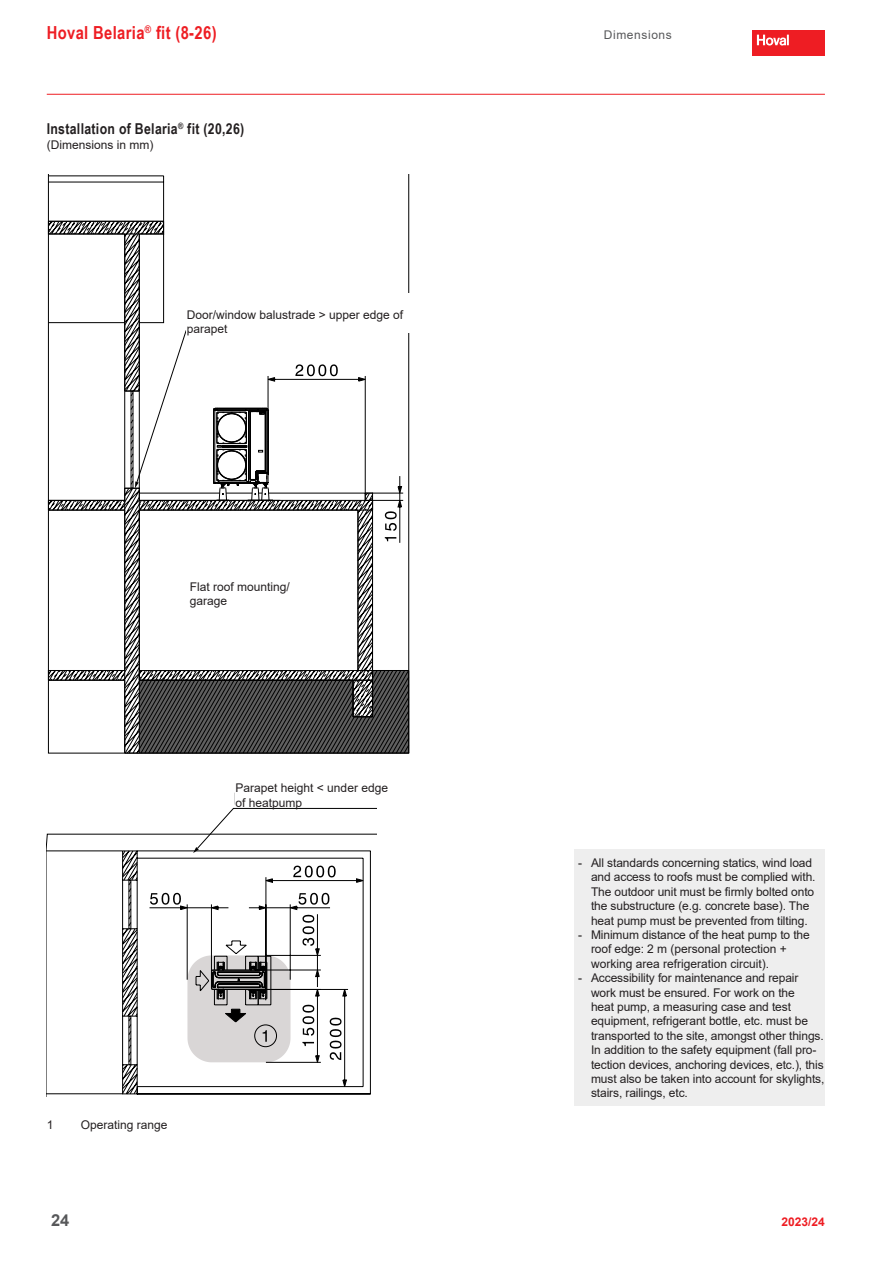
<style>
.page{position:relative;width:893px;height:1263px;background:#fff}
.page>*{position:absolute;margin:0;border:0;box-sizing:border-box;transform-origin:0 0}
.t1{font:700 18px "Arial Narrow";letter-spacing:.02em;color:#ee1d23}
.t2{font:700 16.5px "Arial";color:#57585a}
.t3{font:700 15px "Arial Narrow";letter-spacing:.02em;color:#231f20}
.t4{font:12px/14.4px "Arial";letter-spacing:-.01em;color:#231f20}
.t5{font:12px "Arial";letter-spacing:.05em;color:#57585a}
.t6{font:700 12px "Arial";color:#ee1d23}
</style>
<div class="page">
<div style="left:753px;top:30px;width:72px;height:26px;background:#ee1d23"></div>
<svg style="left:757px;top:35px;width:32px;height:11px"></svg>
<hr style="left:47px;top:94px;width:778px;height:1px;background:#ee1d23">
<svg style="left:48px;top:221px;width:117px;height:94px"></svg>
<svg style="left:48px;top:315px;width:362px;height:439px"></svg>
<div style="left:187px;top:293px;width:239px;height:40px;background:#fff"></div>
<div style="left:190px;top:562px;width:146px;height:43px;background:#fff"></div>
<svg style="left:47px;top:834px;width:324px;height:261px"></svg>
<svg style="left:149px;top:792px;width:228px;height:296px"></svg>
<div style="left:254px;top:1025px;width:23px;height:22px;border:1px solid #000;border-radius:50%"></div>
<div style="left:236px;top:781px;width:207px;height:25px;background:#fff"></div>
<div style="left:574px;top:850px;width:251px;height:256px;background:#eee"></div>
<h1 class="t1" style="left:47px;top:19px;width:171px">Hoval Belaria<sup>®</sup> fit (8-26)</h1>
<p class="t5" style="left:604px;top:27px;width:70px">Dimensions</p>
<p class="t3" style="left:47px;top:118px;width:199px">Installation of Belaria<sup>®</sup> fit (20,26)</p>
<p class="t4" style="left:47px;top:137px;width:108px">(Dimensions in mm)</p>
<p class="t4" style="left:187px;top:307px;width:218px">Door/window balustrade &gt; upper edge of parapet</p>
<p class="t4" style="left:190px;top:579px;width:102px">Flat roof mounting/ garage</p>
<p class="t4" style="left:236px;top:781px;width:154px">Parapet height &lt; under edge of heatpump</p>
<p class="t4" style="left:47px;top:1117px;width:8px">1</p>
<p class="t4" style="left:81px;top:1117px;width:88px">Operating range</p>
<p class="t4" style="left:591px;top:855px;width:226px;text-indent:-13px">- All standards concerning statics, wind load and access to roofs must be complied with.<br>The outdoor unit must be firmly bolted onto the substructure (e.g. concrete base). The heat pump must be prevented from tilting.</p>
<p class="t4" style="left:591px;top:927px;width:220px;text-indent:-13px">- Minimum distance of the heat pump to the roof edge: 2 m (personal protection + working area refrigeration circuit).</p>
<p class="t4" style="left:591px;top:971px;width:235px;text-indent:-13px">- Accessibility for maintenance and repair work must be ensured. For work on the<br>heat pump, a measuring case and test equipment, refrigerant bottle, etc. must be transported to the site, amongst other things.<br>In addition to the safety equipment (fall pro&shy;tection devices, anchoring devices, etc.), this must also be taken into account for skylights, stairs, railings, etc.</p>
<h2 class="t2" style="left:51px;top:1208px;width:20px">24</h2>
<p class="t6" style="left:782px;top:1213px;width:45px">2023/24</p>
</div>
